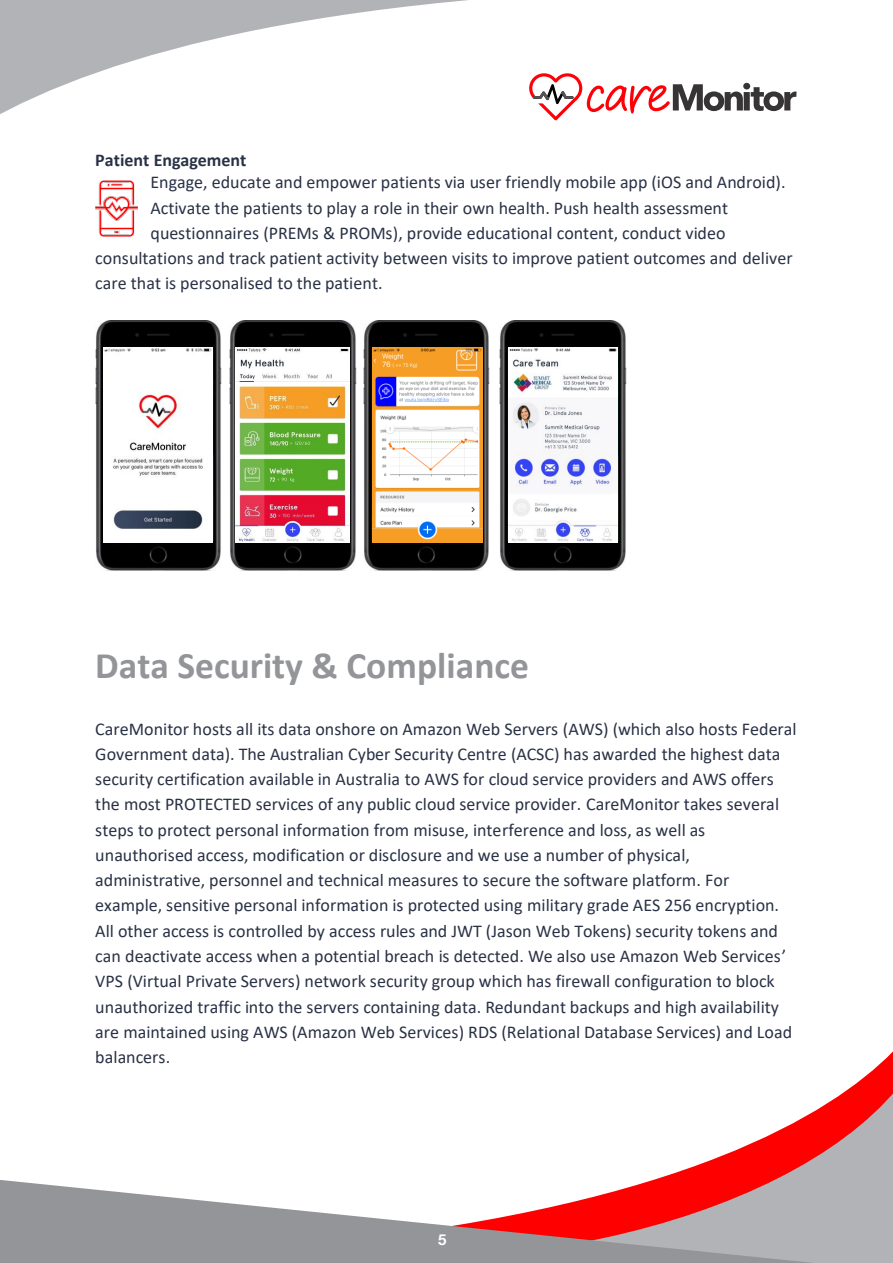
<style>
.page{position:relative;width:893px;height:1263px;background:#fff}
.page>*{position:absolute;margin:0;border:0;box-sizing:border-box;transform-origin:0 0}
.t1{font:700 37.5px "Calibri";color:#939598}
.t2{font:18px/25.3px "Calibri";color:#293145}
.t3{font:700 15px "Helvetica Neue LT Com";color:#fff}
.s1{font-weight:700}
</style>
<div class="page">
<svg style="left:0;top:0;width:468px;height:114px"></svg>
<svg style="left:659px;top:1051px;width:234px;height:127px"></svg>
<svg style="left:0;top:1178px;width:893px;height:85px"></svg>
<svg style="left:529px;top:73px;width:268px;height:47px"></svg>
<svg style="left:659px;top:1051px;width:147px;height:18px"></svg>
<img style="left:95px;top:320px;width:127px;height:250px">
<img style="left:230px;top:320px;width:126px;height:250px">
<img style="left:364px;top:320px;width:126px;height:250px">
<img style="left:500px;top:320px;width:126px;height:250px">
<img style="left:103px;top:348px;width:109px;height:194px">
<img style="left:373px;top:348px;width:109px;height:194px">
<img style="left:236px;top:348px;width:114px;height:194px">
<img style="left:508px;top:348px;width:109px;height:194px">
<img style="left:95px;top:181px;width:42px;height:56px">
<p class="t2" style="left:150px;top:149px;width:637px;line-height:21.9px;text-indent:-55px"><span class="s1">Patient Engagement<br></span>Engage, educate and empower patients via user friendly mobile app (iOS and Android).</p>
<p class="t2" style="left:150px;top:195px;width:579px">Activate the patients to play a role in their own health. Push health assessment</p>
<p class="t2" style="left:150px;top:220px;width:577px">questionnaires (PREMs &amp; PROMs), provide educational content, conduct video</p>
<p class="t2" style="left:95px;top:245px;width:699px">consultations and track patient activity between visits to improve patient outcomes and deliver</p>
<p class="t2" style="left:95px;top:270px;width:289px">care that is personalised to the patient.</p>
<p class="t1" style="left:95px;top:639px;width:435px">Data Security &amp; Compliance</p>
<p class="t2" style="left:95px;top:715px;width:703px">CareMonitor hosts all its data onshore on Amazon Web Servers (AWS) (which also hosts Federal Government data). The Australian Cyber Security Centre (ACSC) has awarded the highest data security certification available in Australia to AWS for cloud service providers and AWS offers the most PROTECTED services of any public cloud service provider. CareMonitor takes several steps to protect personal information from misuse, interference and loss, as well as unauthorised access, modification or disclosure and we use a number of physical, administrative, personnel and technical measures to secure the software platform. For example, sensitive personal information is protected using military grade AES 256 encryption.<br>All other access is controlled by access rules and JWT (Jason Web Tokens) security tokens and can deactivate access when a potential breach is detected. We also use Amazon Web Services’ VPS (Virtual Private Servers) network security group which has firewall configuration to block unauthorized traffic into the servers containing data. Redundant backups and high availability are maintained using AWS (Amazon Web Services) RDS (Relational Database Services) and Load balancers.</p>
<p class="t3" style="left:438px;top:1230px;width:10px">5</p>
</div>
